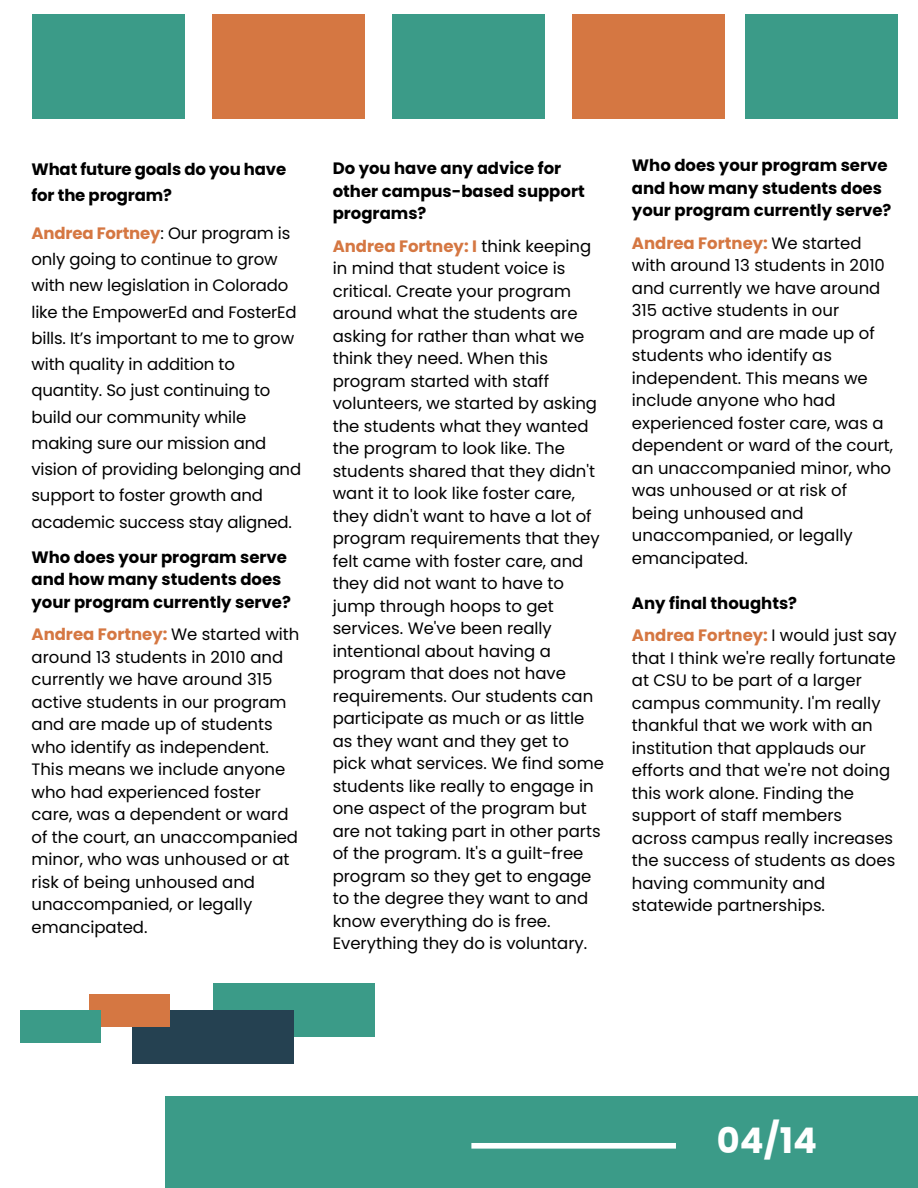
<style>
.page{position:relative;width:918px;height:1188px;background:#fff}
.page>*{position:absolute;margin:0;border:0;box-sizing:border-box;transform-origin:0 0}
.t1{font:700 35.25px "Poppins";color:#fff}
.t2{font:16.5px/22.5px "Poppins";color:#000}
.t3{font:700 16.5px/22.5px "Poppins";color:#000}
.s1{font-weight:700;color:#d57742}
</style>
<div class="page">
<div style="left:166px;top:1096px;width:752px;height:92px;background:#3b9b88"></div>
<div style="left:471px;top:1143px;width:205px;height:6px;background:#fff"></div>
<div style="left:32px;top:14px;width:152px;height:105px;background:#3b9b88"></div>
<div style="left:212px;top:14px;width:153px;height:105px;background:#d57742"></div>
<div style="left:392px;top:14px;width:153px;height:105px;background:#3b9b88"></div>
<div style="left:572px;top:14px;width:153px;height:105px;background:#d57742"></div>
<div style="left:745px;top:14px;width:153px;height:105px;background:#3b9b88"></div>
<div style="left:213px;top:984px;width:161px;height:53px;background:#3b9b88"></div>
<div style="left:133px;top:1010px;width:161px;height:54px;background:#254151"></div>
<div style="left:89px;top:994px;width:81px;height:32px;background:#d57742"></div>
<div style="left:20px;top:1010px;width:81px;height:33px;background:#3b9b88"></div>
<p class="t3" style="left:32px;top:156px;width:256px;line-height:26.2px">What future goals do you have for the program?</p>
<h3 class="t2" style="left:32px;top:220px;width:271px;line-height:26.2px"><span class="s1">Andrea Fortney</span>: Our program is only going to continue to grow with new legislation in Colorado like the EmpowerEd and FosterEd bills. It’s important to me to grow with quality in addition to quantity. So just continuing to build our community while making sure our mission and vision of providing belonging and support to foster growth and academic success stay aligned.</h3>
<p class="t3" style="left:32px;top:546px;width:261px">Who does your program serve and how many students does your program currently serve?</p>
<h1 class="t2" style="left:32px;top:623px;width:269px"><span class="s1">Andrea Fortney:</span> We started with around 13 students in 2010 and currently we have around 315 active students in our program and are made up of students who identify as independent.<br>This means we include anyone who had experienced foster care, was a dependent or ward of the court, an unaccompanied minor, who was unhoused or at risk of being unhoused and unaccompanied, or legally emancipated.</h1>
<p class="t3" style="left:333px;top:157px;width:254px">Do you have any advice for other campus-based support programs?</p>
<h3 class="t2" style="left:333px;top:235px;width:273px"><span class="s1">Andrea Fortney: I</span> think keeping in mind that student voice is critical. Create your program around what the students are asking for rather than what we think they need. When this program started with staff volunteers, we started by asking the students what they wanted the program to look like. The students shared that they didn't want it to look like foster care, they didn't want to have a lot of program requirements that they felt came with foster care, and they did not want to have to jump through hoops to get services. We've been really intentional about having a program that does not have requirements. Our students can participate as much or as little as they want and they get to pick what services. We find some students like really to engage in one aspect of the program but are not taking part in other parts of the program. It's a guilt-free program so they get to engage to the degree they want to and know everything do is free.<br>Everything they do is voluntary.</h3>
<p class="t3" style="left:632px;top:154px;width:261px">Who does your program serve and how many students does your program currently serve?</p>
<h3 class="t2" style="left:632px;top:231px;width:263px"><span class="s1">Andrea Fortney:</span> We started with around 13 students in 2010 and currently we have around<br>315 active students in our program and are made up of students who identify as independent. This means we include anyone who had experienced foster care, was a dependent or ward of the court, an unaccompanied minor, who was unhoused or at risk of being unhoused and unaccompanied, or legally emancipated.</h3>
<p class="t3" style="left:632px;top:591px;width:167px">Any final thoughts?</p>
<h3 class="t2" style="left:632px;top:624px;width:266px"><span class="s1">Andrea Fortney:</span> I would just say that I think we're really fortunate at CSU to be part of a larger campus community. I'm really thankful that we work with an institution that applauds our efforts and that we're not doing this work alone. Finding the support of staff members across campus really increases the success of students as does having community and statewide partnerships.</h3>
<h2 class="t1" style="left:717px;top:1116px;width:101px">04/14</h2>
</div>
